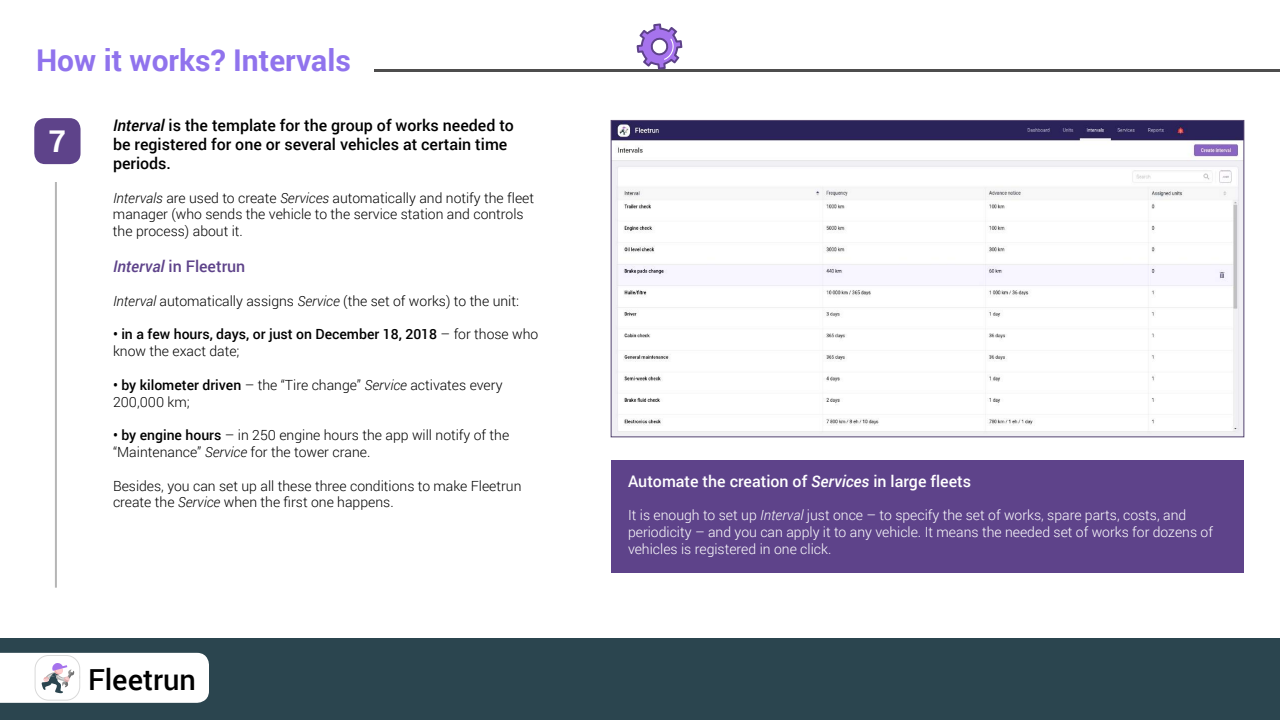
<style>
.page{position:relative;width:1280px;height:720px;background:#fff}
.page>*{position:absolute;margin:0;border:0;box-sizing:border-box;transform-origin:0 0}
.t1{font:700 30px "Roboto";color:#9073ed}
.t2{font:700 30px "Roboto";color:#fff}
.t3{font:500 29px "Roboto";color:#000}
.t4{font:500 16px/19.2px "Roboto";color:#000}
.t5{font:500 16px "Roboto";color:#fff}
.t6{font:500 16px "Roboto";color:#5e438a}
.t7{font:300 14px/16.8px "Roboto";color:#000}
.t8{font:300 14px/16.8px "Roboto";color:#fff}
.t9{font:500 14px/16.8px "Roboto";color:#000}
.s1{font-style:italic}
.s2{font-weight:300}
.s3{font-weight:500}
</style>
<div class="page">
<div style="left:34px;top:118px;width:47px;height:46px;background:#5e438a;border-radius:11px"></div>
<div style="left:0;top:638px;width:1280px;height:82px;background:#2b454f"></div>
<svg style="left:0;top:653px;width:209px;height:50px"></svg>
<hr style="left:55px;top:182px;width:2px;height:406px;background:#b5b5b5">
<img style="left:613px;top:122px;width:629px;height:313px">
<hr style="left:374px;top:69px;width:906px;height:2px;background:#4e4d4d">
<svg style="left:635px;top:23px;width:48px;height:49px"></svg>
<div style="left:611px;top:460px;width:633px;height:112px;background:#5e438a"></div>
<h1 class="t1" style="left:36px;top:39px;width:316px">How it works? Intervals</h1>
<h1 class="t2" style="left:49px;top:120px;width:19px">7</h1>
<p class="t4" style="left:113px;top:115px;width:403px"><span class="s1">Interval</span> is the template for the group of works needed to be registered for one or several vehicles at certain time periods.</p>
<p class="t7" style="left:113px;top:189px;width:423px"><span class="s1">Intervals</span> are used to create <span class="s1">Services</span> automatically and notify the fleet manager (who sends the vehicle to the service station and controls the process) about it.</p>
<p class="t6" style="left:113px;top:255px;width:134px"><span class="s1">Interval</span> in Fleetrun</p>
<p class="t7" style="left:113px;top:292px;width:408px"><span class="s1">Interval</span> automatically assigns <span class="s1">Service</span> (the set of works) to the unit:</p>
<p class="t9" style="left:113px;top:325px;width:427px">• in a few hours, days, or just on December 18, 2018 <span class="s2">– for those who know the exact date;</span></p>
<p class="t7" style="left:113px;top:376px;width:391px"><span class="s3">• by kilometer driven</span> – the “Tire change” <span class="s1">Service</span> activates every<br>200,000 km;</p>
<p class="t7" style="left:113px;top:426px;width:398px"><span class="s3">• by engine hours</span> – in 250 engine hours the app will notify of the “Maintenance” <span class="s1">Service</span> for the tower crane.</p>
<p class="t7" style="left:113px;top:477px;width:410px">Besides, you can set up all these three conditions to make Fleetrun create the <span class="s1">Service</span> when the first one happens.</p>
<h2 class="t3" style="left:88px;top:659px;width:109px">Fleetrun</h2>
<p class="t5" style="left:628px;top:470px;width:345px">Automate the creation of <span class="s1">Services</span> in large fleets</p>
<p class="t8" style="left:628px;top:507px;width:587px">It is enough to set up <span class="s1">Interval</span> just once – to specify the set of works, spare parts, costs, and periodicity – and you can apply it to any vehicle. It means the needed set of works for dozens of vehicles is registered in one click.</p>
</div>
